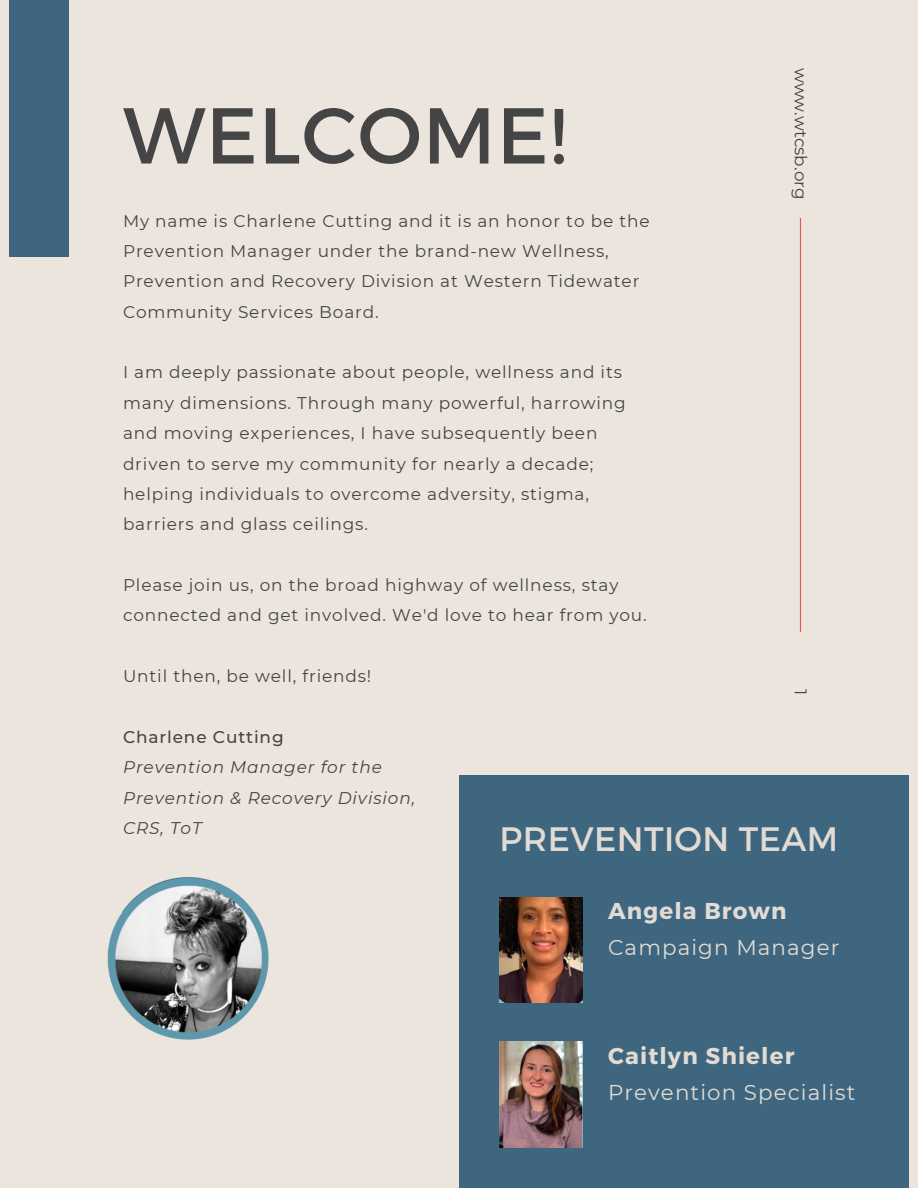
<style>
.page{position:relative;width:918px;height:1188px;background:#ebe5dd}
.page>*{position:absolute;margin:0;border:0;box-sizing:border-box;transform-origin:0 0}
.t1{font:79.05px "Montserrat";letter-spacing:.01em;color:#454545}
.t2{font:33.9px "Montserrat";letter-spacing:.01em;color:#e1dbd4}
.t3{font:700 22.95px "Montserrat";letter-spacing:.05em;color:#e1dbd4}
.t4{font:21.45px "Montserrat";letter-spacing:.05em;color:#e1dbd4}
.t5{font:16.95px/30.3px "Montserrat";letter-spacing:.05em;color:#454545}
.t6{font:italic 16.95px/30.3px "Montserrat";letter-spacing:.05em;color:#454545}
.t7{font:500 16.95px "Montserrat";letter-spacing:.05em;color:#454545}
.t8{font:16.95px "Montserrat";color:#454545}
</style>
<div class="page">
<div style="left:459px;top:775px;width:450px;height:413px;background:#3e677f"></div>
<img style="left:500px;top:897px;width:83px;height:106px">
<div style="left:9px;top:0;width:60px;height:256px;background:#3e677f"></div>
<img style="left:107px;top:877px;width:162px;height:163px">
<img style="left:500px;top:1041px;width:83px;height:106px">
<hr style="left:800px;top:218px;width:1px;height:414px;background:#fe4a49">
<h1 class="t1" style="left:123px;top:84px;width:445px">WELCOME!</h1>
<p class="t5" style="left:123px;top:205px;width:528px">My name is Charlene Cutting and it is an honor to be the Prevention Manager under the brand-new Wellness, Prevention and Recovery Division at Western Tidewater Community Services Board.</p>
<p class="t5" style="left:123px;top:357px;width:504px">I am deeply passionate about people, wellness and its many dimensions. Through many powerful, harrowing and moving experiences, I have subsequently been driven to serve my community for nearly a decade; helping individuals to overcome adversity, stigma, barriers and glass ceilings.</p>
<p class="t5" style="left:123px;top:570px;width:525px">Please join us, on the broad highway of wellness, stay connected and get involved. We'd love to hear from you.</p>
<p class="t5" style="left:123px;top:661px;width:250px">Until then, be well, friends!</p>
<p class="t8" style="left:811px;top:68px;width:133px;rotate:90deg">www.wtcsb.org</p>
<p class="t5" style="left:816px;top:689px;width:8px;rotate:90deg">1</p>
<p class="t7" style="left:123px;top:727px;width:162px">Charlene Cutting</p>
<p class="t6" style="left:123px;top:752px;width:294px">Prevention Manager for the<br>Prevention &amp; Recovery Division,<br>CRS, ToT</p>
<h2 class="t2" style="left:500px;top:817px;width:340px">PREVENTION TEAM</h2>
<h3 class="t3" style="left:608px;top:896px;width:180px">Angela Brown</h3>
<p class="t4" style="left:608px;top:935px;width:233px">Campaign Manager</p>
<h3 class="t3" style="left:608px;top:1041px;width:188px">Caitlyn Shieler</h3>
<p class="t4" style="left:608px;top:1079px;width:249px">Prevention Specialist</p>
</div>
